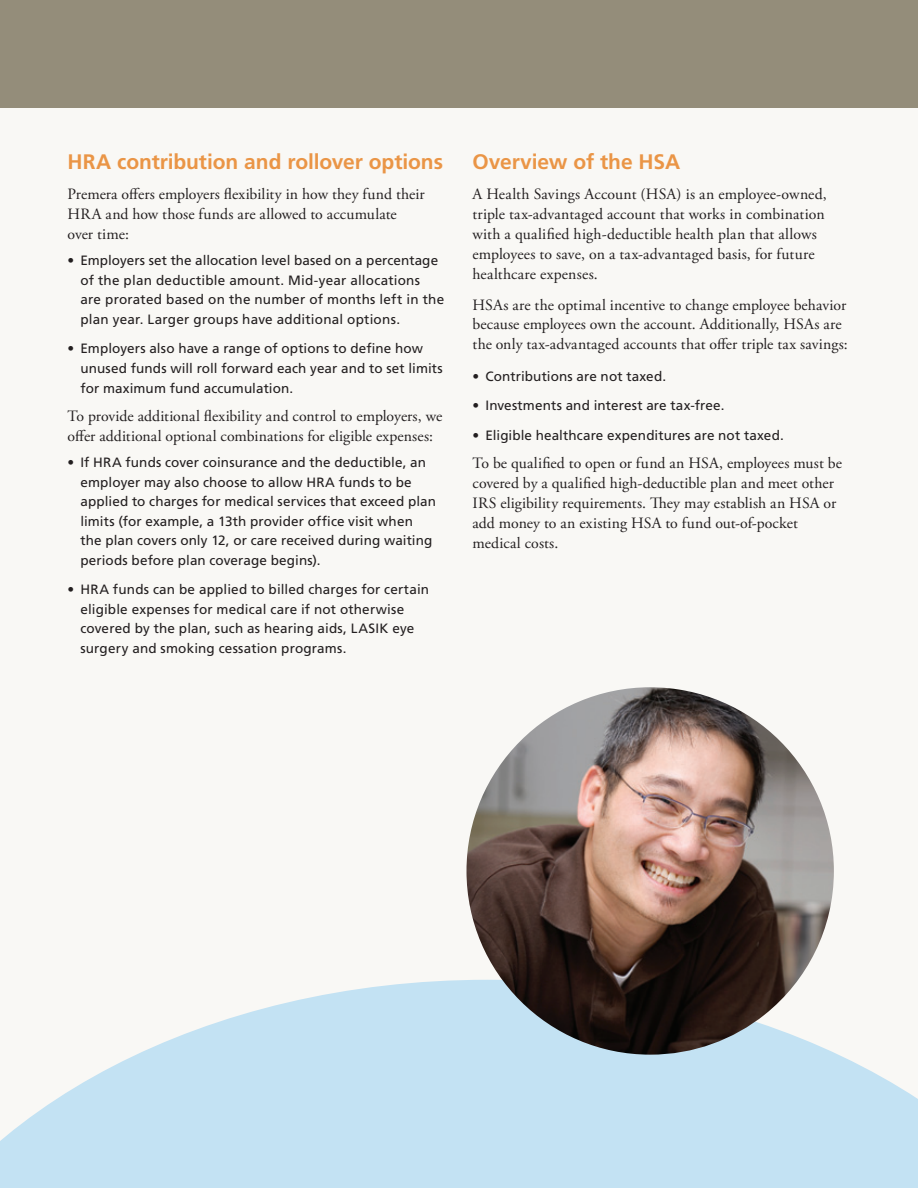
<style>
.page{position:relative;width:918px;height:1188px;background:#fff}
.page>*{position:absolute;margin:0;border:0;box-sizing:border-box;transform-origin:0 0}
.FrutBold_14_21{font:700 21px "Frutiger LT Std";letter-spacing:-.005em;color:#ea9546}
.Body{font:15.75px/19.8px "Adobe Garamond Pro";letter-spacing:.005em;color:#231f20}
.Frutiger_Bullets_bod{font:13.5px/19.5px "Frutiger LT Std";letter-spacing:.01em;color:#231f20}
</style>
<div class="page">
<div style="left:0;top:108px;width:918px;height:1080px;background:#f9f8f5"></div>
<div style="left:0;top:0;width:918px;height:108px;background:#948d7a"></div>
<svg style="left:0;top:980px;width:918px;height:208px;fill:#c3e2f3"></svg>
<img style="left:466px;top:687px;width:368px;height:368px">
<p class="FrutBold_14_21" style="left:68px;top:149px;width:377px">HRA contribution and rollover options</p>
<p class="Body" style="left:68px;top:185px;width:359px">Premera offers employers flexibility in how they fund their<br>HRA and how those funds are allowed to accumulate over time:</p>
<p class="Frutiger_Bullets_bod" style="left:80px;top:251px;width:365px;text-indent:-13px">• Employers set the allocation level based on a percentage of the plan deductible amount. Mid-year allocations<br>are prorated based on the number of months left in the plan year. Larger groups have additional options.</p>
<p class="Frutiger_Bullets_bod" style="left:80px;top:339px;width:364px;text-indent:-13px">• Employers also have a range of options to define how unused funds will roll forward each year and to set limits for maximum fund accumulation.</p>
<p class="Body" style="left:68px;top:407px;width:376px">To provide additional flexibility and control to employers, we offer additional optional combinations for eligible expenses:</p>
<p class="Frutiger_Bullets_bod" style="left:80px;top:453px;width:357px;text-indent:-13px">• If HRA funds cover coinsurance and the deductible, an employer may also choose to allow HRA funds to be applied to charges for medical services that exceed plan limits (for example, a 13th provider office visit when the plan covers only 12, or care received during waiting periods before plan coverage begins).</p>
<p class="Frutiger_Bullets_bod" style="left:80px;top:580px;width:350px;text-indent:-13px">• HRA funds can be applied to billed charges for certain eligible expenses for medical care if not otherwise covered by the plan, such as hearing aids, LASIK eye surgery and smoking cessation programs.</p>
<p class="FrutBold_14_21" style="left:472px;top:149px;width:209px">Overview of the HSA</p>
<p class="Body" style="left:472px;top:185px;width:356px">A Health Savings Account (HSA) is an employee-owned, triple tax-advantaged account that works in combination with a qualified high-deductible health plan that allows employees to save, on a tax-advantaged basis, for future healthcare expenses.</p>
<p class="Body" style="left:472px;top:295px;width:377px">HSAs are the optimal incentive to change employee behavior because employees own the account. Additionally, HSAs are the only tax-advantaged accounts that offer triple tax savings:</p>
<p class="Frutiger_Bullets_bod" style="left:472px;top:366px;width:195px">• Contributions are not taxed.</p>
<p class="Frutiger_Bullets_bod" style="left:472px;top:396px;width:253px">• Investments and interest are tax-free.</p>
<p class="Frutiger_Bullets_bod" style="left:472px;top:425px;width:313px">• Eligible healthcare expenditures are not taxed.</p>
<p class="Body" style="left:472px;top:454px;width:371px">To be qualified to open or fund an HSA, employees must be covered by a qualified high-deductible plan and meet other IRS eligibility requirements. They may establish an HSA or add money to an existing HSA to fund out-of-pocket medical costs.</p>
</div>
